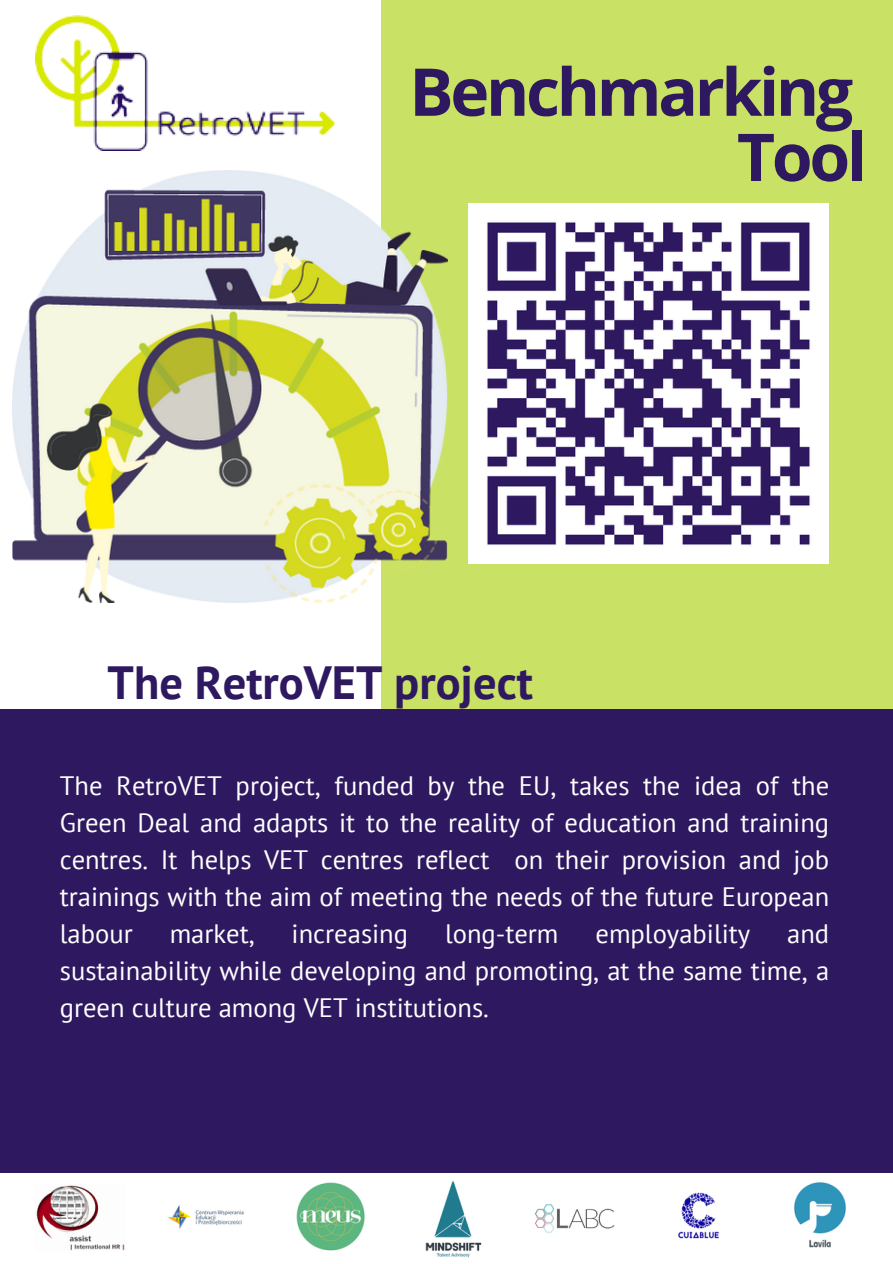
<style>
.page{position:relative;width:893px;height:1264px;background:#fff}
.page>*{position:absolute;margin:0;border:0;box-sizing:border-box;transform-origin:0 0}
.t1{font:700 66px "Open Sans";letter-spacing:-.05em;color:#2e1960}
.t2{font:700 46.5px "PT Sans";color:#2e1960}
.t3{font:26.55px/37px "PT Sans";color:#fff;text-align:justify}
</style>
<div class="page">
<img style="left:36px;top:15px;width:300px;height:135px">
<div style="left:381px;top:0;width:511px;height:716px;background:#c9e265"></div>
<div style="left:0;top:709px;width:892px;height:464px;background:#2e1960"></div>
<img style="left:36px;top:1185px;width:88px;height:66px">
<img style="left:296px;top:1182px;width:69px;height:69px">
<img style="left:425px;top:1181px;width:57px;height:77px">
<img style="left:535px;top:1204px;width:80px;height:29px">
<img style="left:678px;top:1192px;width:41px;height:47px">
<img style="left:794px;top:1182px;width:52px;height:66px">
<img style="left:167px;top:1205px;width:77px;height:24px">
<img style="left:12px;top:170px;width:435px;height:433px">
<img style="left:469px;top:203px;width:359px;height:360px">
<p class="t1" style="left:409px;top:45px;width:445px">Benchmarking</p>
<p class="t1" style="left:736px;top:110px;width:132px">Tool</p>
<p class="t2" style="left:108px;top:651px;width:427px">The RetroVET project</p>
<p class="t3" style="left:60px;top:766px;width:770px">The RetroVET project, funded by the EU, takes the idea of the Green Deal and adapts it to the reality of education and training centres. It helps VET centres reflect on their provision and job trainings with the aim of meeting the needs of the future European labour</p>
<p class="t3" style="left:170px;top:914px;width:86px">market,</p>
<p class="t3" style="left:291px;top:914px;width:118px">increasing</p>
<p class="t3" style="left:445px;top:914px;width:115px">long-term</p>
<p class="t3" style="left:595px;top:914px;width:156px">employability</p>
<p class="t3" style="left:60px;top:914px;width:770px;text-indent:727px">and sustainability while developing and promoting, at the same time, a green culture among VET institutions.</p>
</div>
